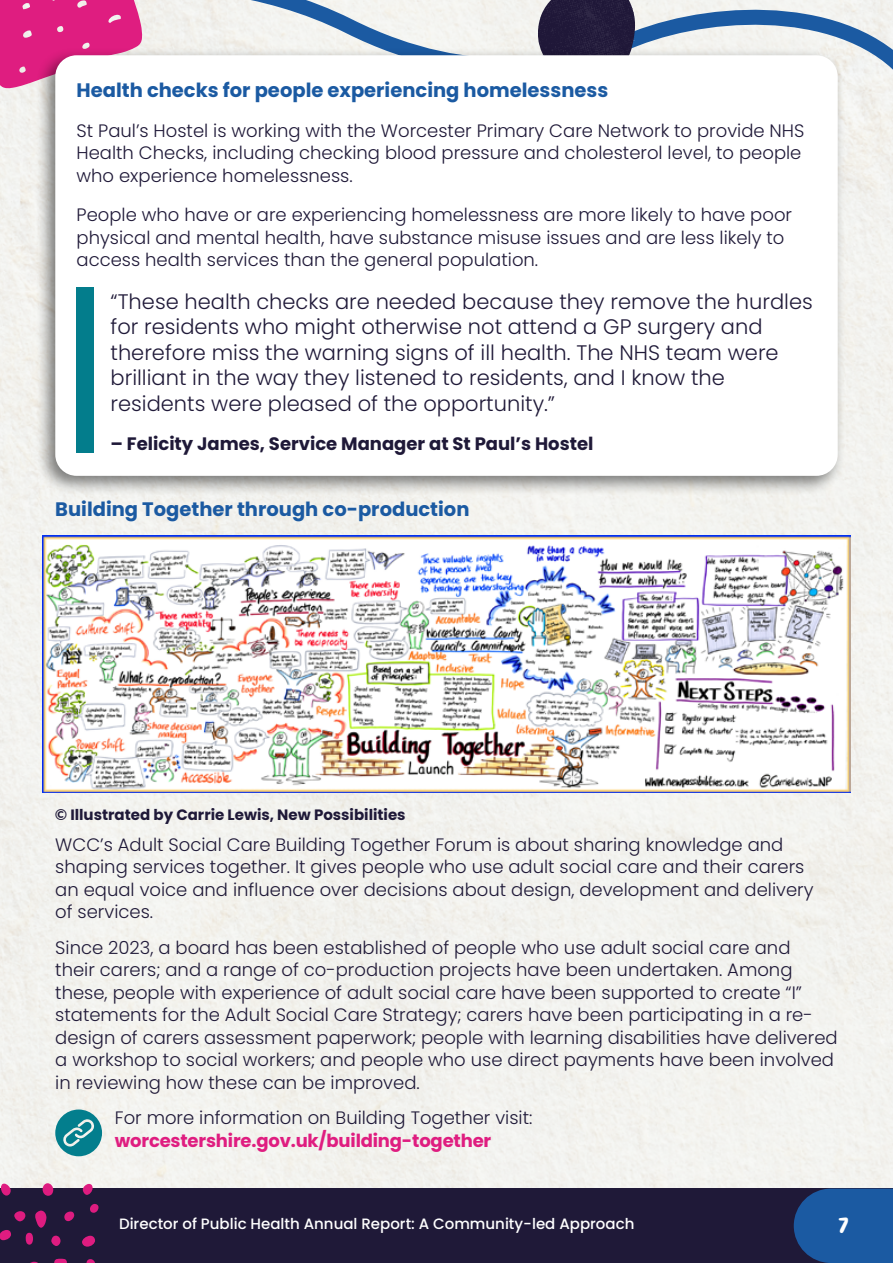
<style>
.page{position:relative;width:893px;height:1263px;background:#fff}
.page>*{position:absolute;margin:0;border:0;box-sizing:border-box;transform-origin:0 0}
.t1{font:300 21px/25.5px "Poppins";color:#1f1938}
.t2{font:21px "More Sugar";color:#fff}
.Fourth_Headings_H4{font:700 19.5px "Poppins";color:#1b5aa2}
.t3{font:300 18px/22.5px "Poppins";color:#1f1938}
.t4{font:700 18px "Poppins";color:#1f1938}
.t5{font:700 18px "Poppins";letter-spacing:-.01em;color:#df1d80}
.t6{font:500 15px "Poppins";color:#fff}
.t7{font:700 15px "Poppins";color:#1f1938}
.s1{font-family:"Lato"}
</style>
<div class="page">
<div style="left:0;top:110px;width:893px;height:1078px;background:#f3f2ef"></div>
<svg style="left:0;top:0;width:893px;height:110px"></svg>
<svg style="left:533px;top:0;width:104px;height:47px"></svg>
<svg style="left:0;top:0;width:142px;height:89px"></svg>
<div style="left:35px;top:47px;width:810px;height:448px;background:#000;opacity:.5"></div>
<div style="left:55px;top:55px;width:783px;height:421px;background:#fff;border-radius:21px"></div>
<div style="left:77px;top:287px;width:17px;height:166px;background:#037d8c"></div>
<svg style="left:55px;top:1109px;width:47px;height:47px"></svg>
<img style="left:42px;top:536px;width:809px;height:256px">
<div style="left:0;top:1188px;width:893px;height:75px;background:#1f1938"></div>
<svg style="left:35px;top:1210px;width:11px;height:18px"></svg>
<svg style="left:30px;top:1261px;width:8px;height:2px"></svg>
<svg style="left:82px;top:1235px;width:13px;height:12px"></svg>
<div style="left:43px;top:1183px;width:10px;height:13px;background:#de1c80;border-radius:50%"></div>
<svg style="left:54px;top:1258px;width:13px;height:5px"></svg>
<svg style="left:1px;top:1183px;width:10px;height:13px"></svg>
<svg style="left:14px;top:1211px;width:11px;height:10px"></svg>
<div style="left:0;top:1230px;width:11px;height:10px;background:#de1c80;border-radius:4px"></div>
<svg style="left:83px;top:1184px;width:10px;height:11px"></svg>
<svg style="left:86px;top:1259px;width:9px;height:4px"></svg>
<svg style="left:64px;top:1211px;width:11px;height:10px"></svg>
<div style="left:26px;top:1233px;width:7px;height:12px;background:#de1c80;border-radius:50%"></div>
<div style="left:51px;top:1235px;width:10px;height:11px;background:#de1c80;border-radius:50%"></div>
<div style="left:90px;top:1204px;width:9px;height:9px;background:#de1c80;border-radius:4px"></div>
<svg style="left:794px;top:1188px;width:99px;height:75px"></svg>
<h4 class="Fourth_Headings_H4" style="left:77px;top:79px;width:533px">Health checks for people experiencing homelessness</h4>
<p class="t3" style="left:77px;top:119px;width:729px">St Paul’s Hostel is working with the Worcester Primary Care Network to provide NHS<br>Health Checks, including checking blood pressure and cholesterol level, to people who experience homelessness.</p>
<p class="t3" style="left:77px;top:204px;width:717px">People who have or are experiencing homelessness are more likely to have poor physical and mental health, have substance misuse issues and are less likely to access health services than the general population.</p>
<p class="t1" style="left:111px;top:289px;width:704px">“These health checks are needed because they remove the hurdles for residents who might otherwise not attend a GP surgery and therefore miss the warning signs of ill health. The NHS team were brilliant in the way they listened to residents, and I know the residents were pleased of the opportunity.”</p>
<p class="t4" style="left:111px;top:433px;width:484px">– Felicity James, Service Manager at St Paul’s Hostel</p>
<p class="Fourth_Headings_H4" style="left:55px;top:498px;width:416px">Building Together through co-production</p>
<p class="t7" style="left:55px;top:806px;width:352px"><span class="s1">©</span> Illustrated by Carrie Lewis, New Possibilities</p>
<p class="t3" style="left:55px;top:833px;width:760px">WCC’s Adult Social Care Building Together Forum is about sharing knowledge and shaping services together. It gives people who use adult social care and their carers an equal voice and influence over decisions about design, development and delivery of services.</p>
<p class="t3" style="left:55px;top:936px;width:784px">Since 2023, a board has been established of people who use adult social care and<br>their carers; and a range of co-production projects have been undertaken. Among these, people with experience of adult social care have been supported to create “I” statements for the Adult Social Care Strategy; carers have been participating in a re&shy;design of carers assessment paperwork; people with learning disabilities have delivered a workshop to social workers; and people who use direct payments have been involved in reviewing how these can be improved.</p>
<p class="t3" style="left:115px;top:1106px;width:419px">For more information on Building Together visit:</p>
<p class="t5" style="left:115px;top:1130px;width:378px">worcestershire.gov.uk/building-together</p>
<p class="t6" style="left:119px;top:1215px;width:517px">Director of Public Health Annual Report: A Community-led Approach</p>
<p class="t2" style="left:838px;top:1209px;width:12px">7</p>
</div>
